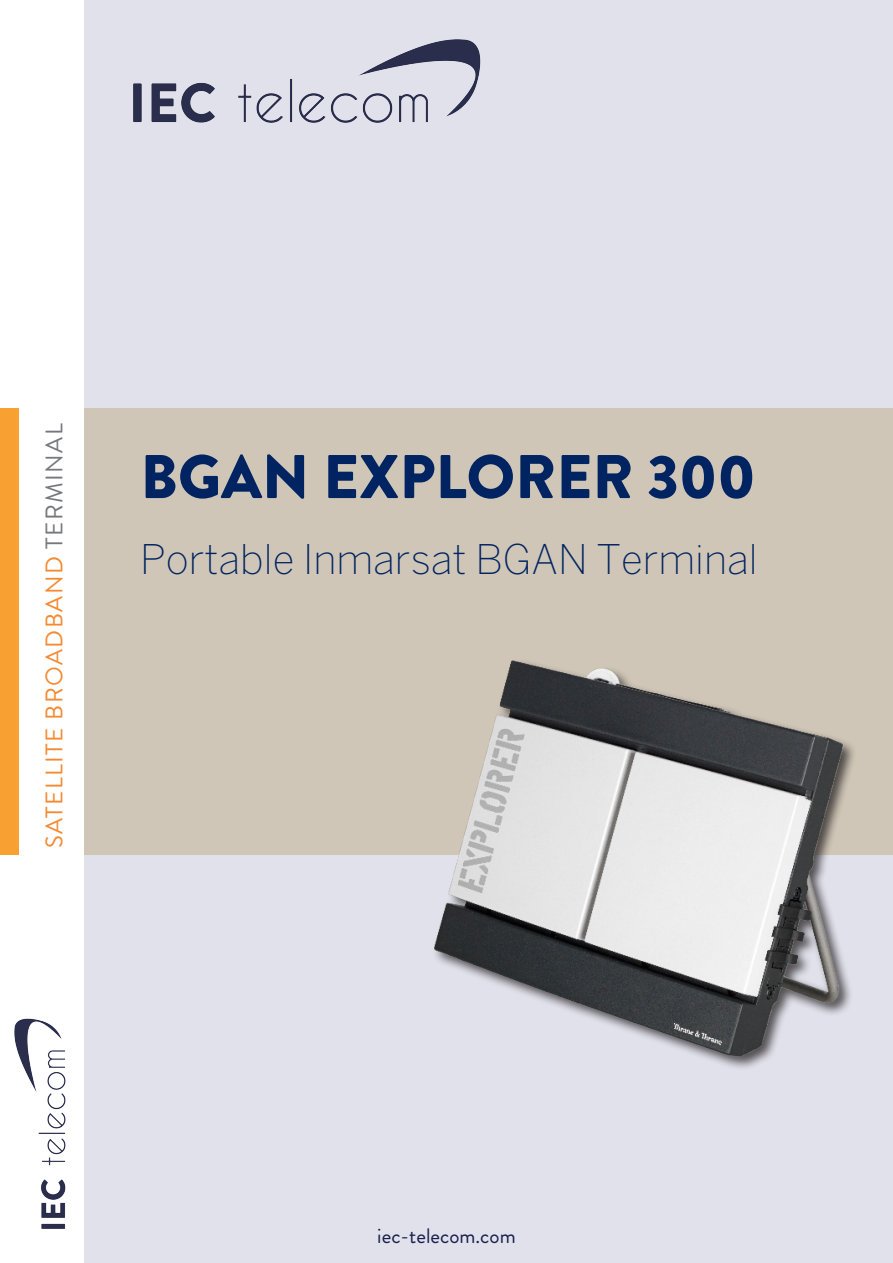
<style>
.page{position:relative;width:893px;height:1263px;background:#fff}
.page>*{position:absolute;margin:0;border:0;box-sizing:border-box;transform-origin:0 0}
.t1{font:900 61.5px "Brandon Grotesque";color:#002361}
.t2{font:200 40.5px "Benton Sans";color:#002361}
.t3{font:24px "Brandon Grotesque";letter-spacing:.06em;color:#f58a32}
.t4{font:21px "Brandon Grotesque";color:#181e4b}
.s1{color:#76787b}
</style>
<div class="page">
<div style="left:84px;top:0;width:809px;height:1263px;background:#e1e1eb"></div>
<div style="left:0;top:408px;width:19px;height:447px;background:#f9a032"></div>
<div style="left:85px;top:408px;width:808px;height:447px;background:#cfc6b7"></div>
<img style="left:434px;top:660px;width:420px;height:408px">
<img style="left:14px;top:1018px;width:52px;height:211px">
<img style="left:133px;top:39px;width:348px;height:84px">
<p class="t3" style="left:38px;top:848px;width:427px;rotate:-90deg">SATELLITE BROADBAND <span class="s1">TERMINAL</span></p>
<p class="t1" style="left:140px;top:433px;width:617px">BGAN EXPLORER 300</p>
<p class="t2" style="left:140px;top:536px;width:619px">Portable Inmarsat BGAN Terminal</p>
<p class="t4" style="left:377px;top:1221px;width:140px">iec-telecom.com</p>
</div>
